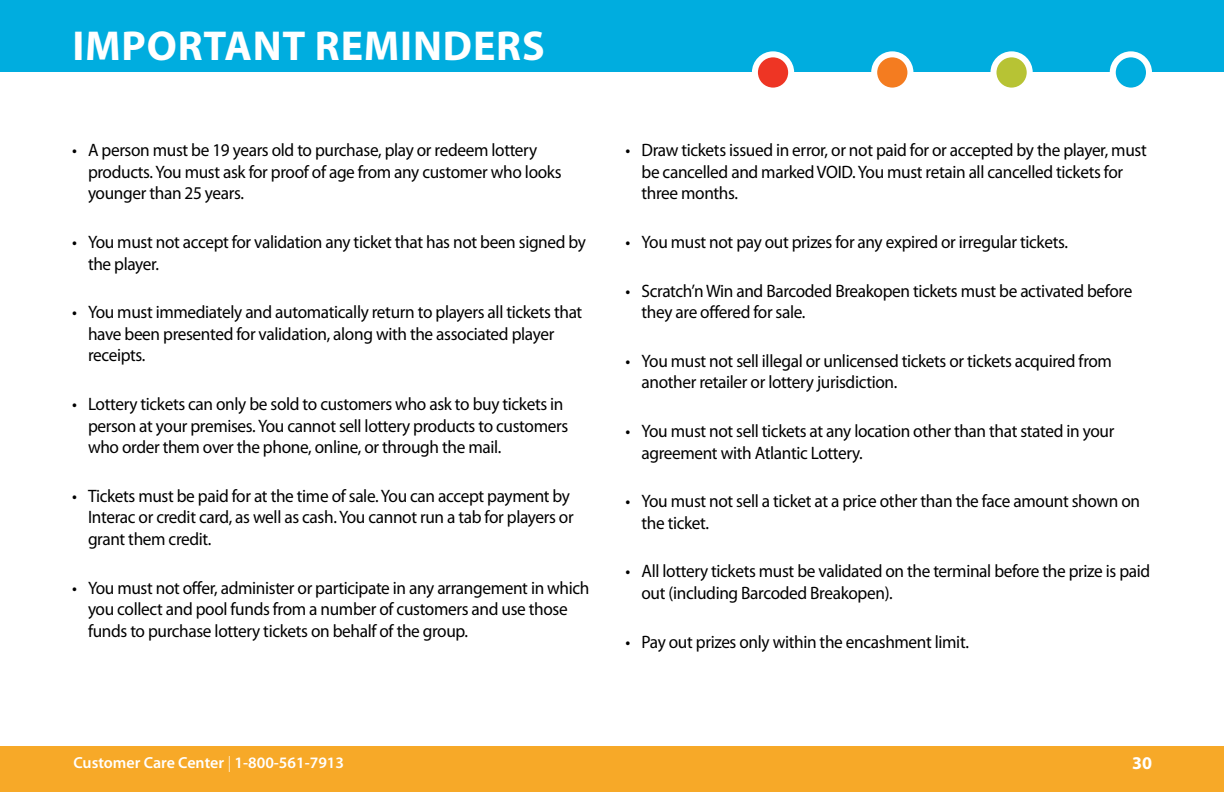
<style>
.page{position:relative;width:1224px;height:792px;background:#fff}
.page>*{position:absolute;margin:0;border:0;box-sizing:border-box;transform-origin:0 0}
.t1{font:700 42px "Myriad Pro";letter-spacing:.02em;color:#fff}
.t2{font:18px/21.6px "Myriad Pro";letter-spacing:-.02em;color:#000;scale:.96 1}
.t3{font:700 18px "Myriad Pro";color:#fff}
.t4{font:600 16px "Myriad Pro";color:#fff}
.s1{font-weight:300}
</style>
<div class="page">
<div style="left:0;top:746px;width:1224px;height:46px;background:#f7a928"></div>
<div style="left:0;top:0;width:1224px;height:72px;background:#00addf"></div>
<svg style="left:755px;top:54px;width:36px;height:37px"></svg>
<div style="left:752px;top:51px;width:42px;height:43px;border:6px solid #fff;border-radius:50%"></div>
<svg style="left:993px;top:54px;width:37px;height:37px"></svg>
<div style="left:990px;top:51px;width:43px;height:43px;border:6px solid #fff;border-radius:50%"></div>
<svg style="left:1113px;top:54px;width:36px;height:37px"></svg>
<div style="left:1110px;top:51px;width:42px;height:43px;border:6px solid #fff;border-radius:50%"></div>
<svg style="left:874px;top:54px;width:36px;height:37px"></svg>
<div style="left:871px;top:51px;width:42px;height:43px;border:6px solid #fff;border-radius:50%"></div>
<h1 class="t1" style="left:72px;top:23px;width:474px">IMPORTANT REMINDERS</h1>
<p class="t2" style="left:88px;top:140px;width:495px;text-indent:-16px">• A person must be 19 years old to purchase, play or redeem lottery products. You must ask for proof of age from any customer who looks younger than 25 years.</p>
<p class="t2" style="left:88px;top:232px;width:520px;text-indent:-16px">• You must not accept for validation any ticket that has not been signed by the player.</p>
<p class="t2" style="left:88px;top:302px;width:516px;text-indent:-16px">• You must immediately and automatically return to players all tickets that have been presented for validation, along with the associated player receipts.</p>
<p class="t2" style="left:88px;top:394px;width:502px;text-indent:-16px">• Lottery tickets can only be sold to customers who ask to buy tickets in person at your premises. You cannot sell lottery products to customers who order them over the phone, online, or through the mail.</p>
<p class="t2" style="left:88px;top:485px;width:507px;text-indent:-16px">• Tickets must be paid for at the time of sale.You can accept payment by<br>Interac or credit card, as well as cash. You cannot run a tab for players or grant them credit.</p>
<p class="t2" style="left:88px;top:577px;width:524px;text-indent:-16px">• You must not offer, administer or participate in any arrangement in which you collect and pool funds from a number of customers and use those funds to purchase lottery tickets on behalf of the group.</p>
<p class="t2" style="left:642px;top:140px;width:528px;text-indent:-16px">• Draw tickets issued in error, or not paid for or accepted by the player, must be cancelled and marked VOID. You must retain all cancelled tickets for three months.</p>
<p class="t2" style="left:626px;top:232px;width:462px">• You must not pay out prizes for any expired or irregular tickets.</p>
<p class="t2" style="left:642px;top:280px;width:513px;text-indent:-16px">• Scratch’n Win and Barcoded Breakopen tickets must be activated before they are offered for sale.</p>
<p class="t2" style="left:641px;top:350px;width:492px;text-indent:-16px">• You must not sell illegal or unlicensed tickets or tickets acquired from another retailer or lottery jurisdiction.</p>
<p class="t2" style="left:641px;top:421px;width:494px;text-indent:-16px">• You must not sell tickets at any location other than that stated in your agreement with Atlantic Lottery.</p>
<p class="t2" style="left:641px;top:491px;width:521px;text-indent:-16px">• You must not sell a ticket at a price other than the face amount shown on the ticket.</p>
<p class="t2" style="left:641px;top:561px;width:532px;text-indent:-16px">• All lottery tickets must be validated on the terminal before the prize is paid out (including Barcoded Breakopen).</p>
<p class="t2" style="left:625px;top:631px;width:359px">• Pay out prizes only within the encashment limit.</p>
<p class="t4" style="left:73px;top:754px;width:272px">Customer Care Center <span class="s1">|</span> 1-800-561-7913</p>
<p class="t3" style="left:1132px;top:752px;width:21px">30</p>
</div>
